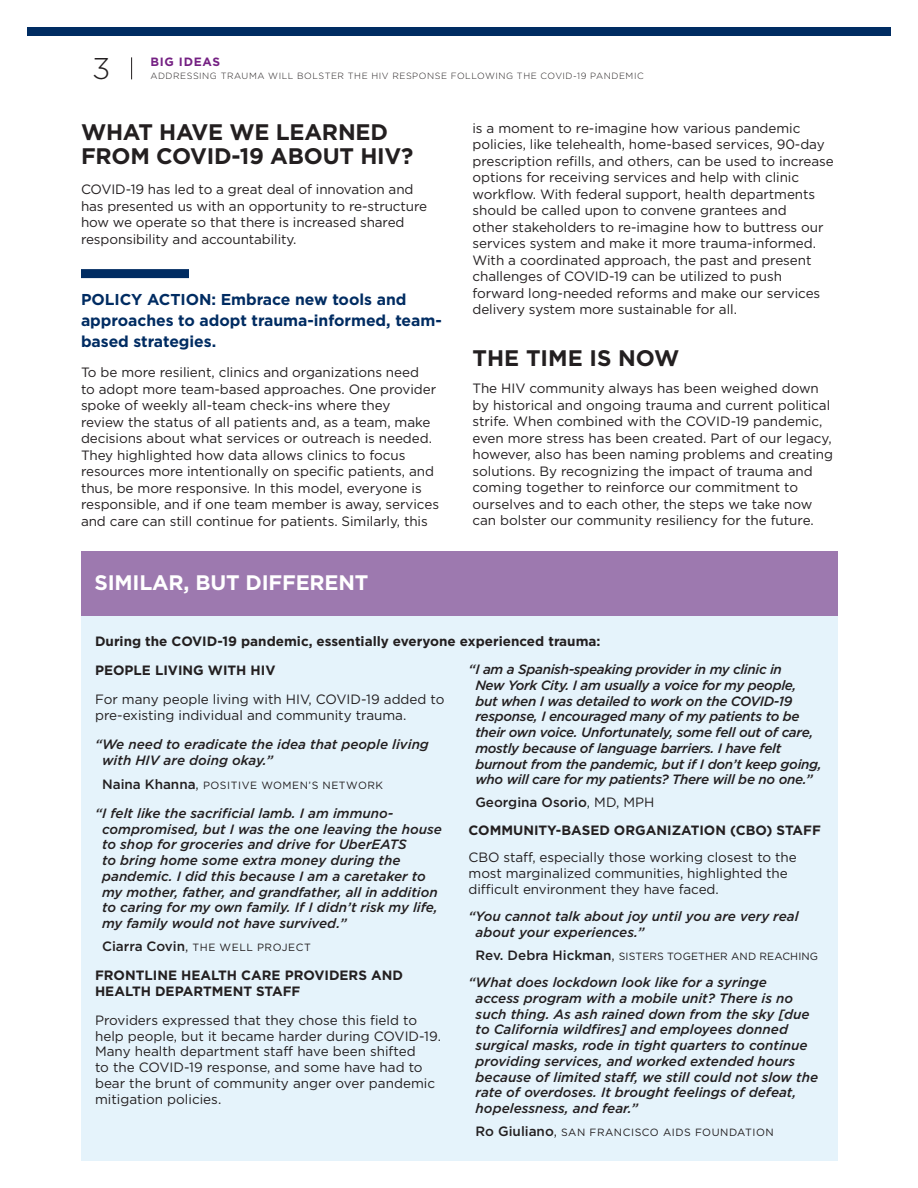
<style>
.page{position:relative;width:918px;height:1188px;background:#fff}
.page>*{position:absolute;margin:0;border:0;box-sizing:border-box;transform-origin:0 0}
.t1{font:300 30px "Gotham";color:#231f20}
.t2{font:700 22.5px/24px "Gotham";letter-spacing:-.01em;color:#231f20}
.t3{font:700 21px "Gotham";letter-spacing:-.01em;color:#fff}
.t4{font:700 15.75px/21px "Gotham";letter-spacing:-.005em;color:#002c62}
.t5{font:13.5px/16.5px "Gotham";letter-spacing:-.005em;color:#231f20}
.t6{font:italic 500 13.5px/15.8px "Gotham";color:#231f20}
.t7{font:italic 500 13.5px/15.8px "Gotham";letter-spacing:-.025em;color:#231f20}
.t8{font:700 13.5px/28.7px "Gotham";color:#231f20}
.t9{font:700 12px "Gotham";letter-spacing:.06em;color:#752183}
.t10{font:10.5px "Gotham";letter-spacing:.05em;color:#231f20}
.t11{font:10.5px "Gotham";letter-spacing:.01em;color:#231f20}
.t12{font:300 9px "Gotham";letter-spacing:.06em;color:#231f20}
.s1{font-weight:500;font-size:13.5px}
.s2{font-size:13.5px}
.s3{font-weight:500}
.s4{font-weight:400}
</style>
<div class="page">
<div style="left:81px;top:616px;width:756px;height:545px;background:#e5f3fb"></div>
<div style="left:81px;top:269px;width:108px;height:9px;background:#002c62"></div>
<svg style="left:131px;top:57px;width:1px;height:22px"></svg>
<div style="left:27px;top:27px;width:864px;height:9px;background:#002c62"></div>
<div style="left:81px;top:551px;width:756px;height:65px;background:#9d79af"></div>
<h1 class="t1" style="left:92px;top:58px;width:20px">3</h1>
<p class="t9" style="left:150px;top:57px;width:71px">BIG IDEAS</p>
<p class="t12" style="left:150px;top:73px;width:495px">ADDRESSING TRAUMA WILL BOLSTER THE HIV RESPONSE FOLLOWING THE COVID-19 PANDEMIC</p>
<h2 class="t2" style="left:81px;top:122px;width:334px">WHAT HAVE WE LEARNED<br>FROM COVID-19 ABOUT HIV?</h2>
<p class="t5" style="left:81px;top:182px;width:348px">COVID-19 has led to a great deal of innovation and has presented us with an opportunity to re-structure how we operate so that there is increased shared responsibility and accountability.</p>
<p class="t4" style="left:81px;top:290px;width:362px">POLICY ACTION: Embrace new tools and approaches to adopt trauma-informed, team&shy;based strategies.</p>
<p class="t5" style="left:81px;top:365px;width:360px">To be more resilient, clinics and organizations need<br>to adopt more team-based approaches. One provider spoke of weekly all-team check-ins where they<br>review the status of all patients and, as a team, make decisions about what services or outreach is needed.<br>They highlighted how data allows clinics to focus resources more intentionally on specific patients, and thus, be more responsive. In this model, everyone is responsible, and if one team member is away, services and care can still continue for patients. Similarly, this</p>
<h3 class="t3" style="left:95px;top:575px;width:275px">SIMILAR, BUT DIFFERENT</h3>
<p class="t5" style="left:473px;top:121px;width:363px">is a moment to re-imagine how various pandemic policies, like telehealth, home-based services, 90-day prescription refills, and others, can be used to increase options for receiving services and help with clinic workflow. With federal support, health departments should be called upon to convene grantees and<br>other stakeholders to re-imagine how to buttress our services system and make it more trauma-informed.<br>With a coordinated approach, the past and present challenges of COVID-19 can be utilized to push forward long-needed reforms and make our services delivery system more sustainable for all.</p>
<h2 class="t2" style="left:473px;top:348px;width:208px">THE TIME IS NOW</h2>
<p class="t5" style="left:473px;top:381px;width:362px">The HIV community always has been weighed down by historical and ongoing trauma and current political strife. When combined with the COVID-19 pandemic, even more stress has been created. Part of our legacy, however, also has been naming problems and creating solutions. By recognizing the impact of trauma and coming together to reinforce our commitment to ourselves and to each other, the steps we take now can bolster our community resiliency for the future.</p>
<p class="t8" style="left:95px;top:628px;width:507px">During the COVID-19 pandemic, essentially everyone experienced trauma:<br>PEOPLE LIVING WITH HIV</p>
<p class="t5" style="left:95px;top:692px;width:351px;line-height:15.8px">For many people living with HIV, COVID-19 added to pre-existing individual and community trauma.</p>
<p class="t6" style="left:102px;top:737px;width:328px;text-indent:-7px">“ We need to eradicate the idea that people living with HIV are doing okay.”</p>
<p class="t10" style="left:102px;top:781px;width:283px"><span class="s1">Naina Khanna</span><span class="s2">,</span> POSITIVE WOMEN’S NETWORK</p>
<p class="t6" style="left:102px;top:806px;width:341px;text-indent:-7px">“ I felt like the sacrificial lamb. I am immuno&shy;compromised, but I was the one leaving the house to shop for groceries and drive for UberEATS<br>to bring home some extra money during the pandemic. I did this because I am a caretaker to my mother, father, and grandfather, all in addition to caring for my own family. If I didn’t risk my life, my family would not have survived.”</p>
<p class="t10" style="left:102px;top:943px;width:210px"><span class="s1">Ciarra Covin</span><span class="s2">,</span> THE WELL PROJECT</p>
<p class="t8" style="left:95px;top:968px;width:309px;line-height:15.8px">FRONTLINE HEALTH CARE PROVIDERS AND<br>HEALTH DEPARTMENT STAFF</p>
<p class="t5" style="left:95px;top:1013px;width:347px;line-height:15.8px">Providers expressed that they chose this field to help people, but it became harder during COVID-19.<br>Many health department staff have been shifted<br>to the COVID-19 response, and some have had to bear the brunt of community anger over pandemic mitigation policies.</p>
<p class="t7" style="left:475px;top:662px;width:348px;text-indent:-7px">“ I am a Spanish-speaking provider in my clinic in<br>New York City. I am usually a voice for my people, but when I was detailed to work on the COVID-19 response, I encouraged many of my patients to be their own voice. Unfortunately, some fell out of care, mostly because of language barriers. I have felt burnout from the pandemic, but if I don’t keep going, who will care for my patients? There will be no one.”</p>
<p class="t8" style="left:469px;top:789px;width:354px;line-height:27.6px;text-indent:7px"><span class="s3">Georgina Osorio</span><span class="s4">, MD, MPH<br></span>COMMUNITY-BASED ORGANIZATION (CBO) STAFF</p>
<p class="t5" style="left:469px;top:851px;width:330px;line-height:15.8px">CBO staff, especially those working closest to the most marginalized communities, highlighted the difficult environment they have faced.</p>
<p class="t6" style="left:476px;top:910px;width:325px;text-indent:-7px">“ You cannot talk about joy until you are very real about your experiences.”</p>
<p class="t11" style="left:476px;top:952px;width:344px"><span class="s1">Rev. Debra Hickman</span><span class="s2">,</span> SISTERS TOGETHER AND REACHING</p>
<p class="t6" style="left:476px;top:975px;width:344px;text-indent:-7px">“ What does lockdown look like for a syringe<br>access program with a mobile unit? There is no such thing. As ash rained down from the sky [due to California wildfires] and employees donned surgical masks, rode in tight quarters to continue providing services, and worked extended hours because of limited staff, we still could not slow the rate of overdoses. It brought feelings of defeat, hopelessness, and fear.”</p>
<p class="t10" style="left:476px;top:1128px;width:300px"><span class="s1">Ro Giuliano</span><span class="s2">,</span> SAN FRANCISCO AIDS FOUNDATION</p>
</div>
